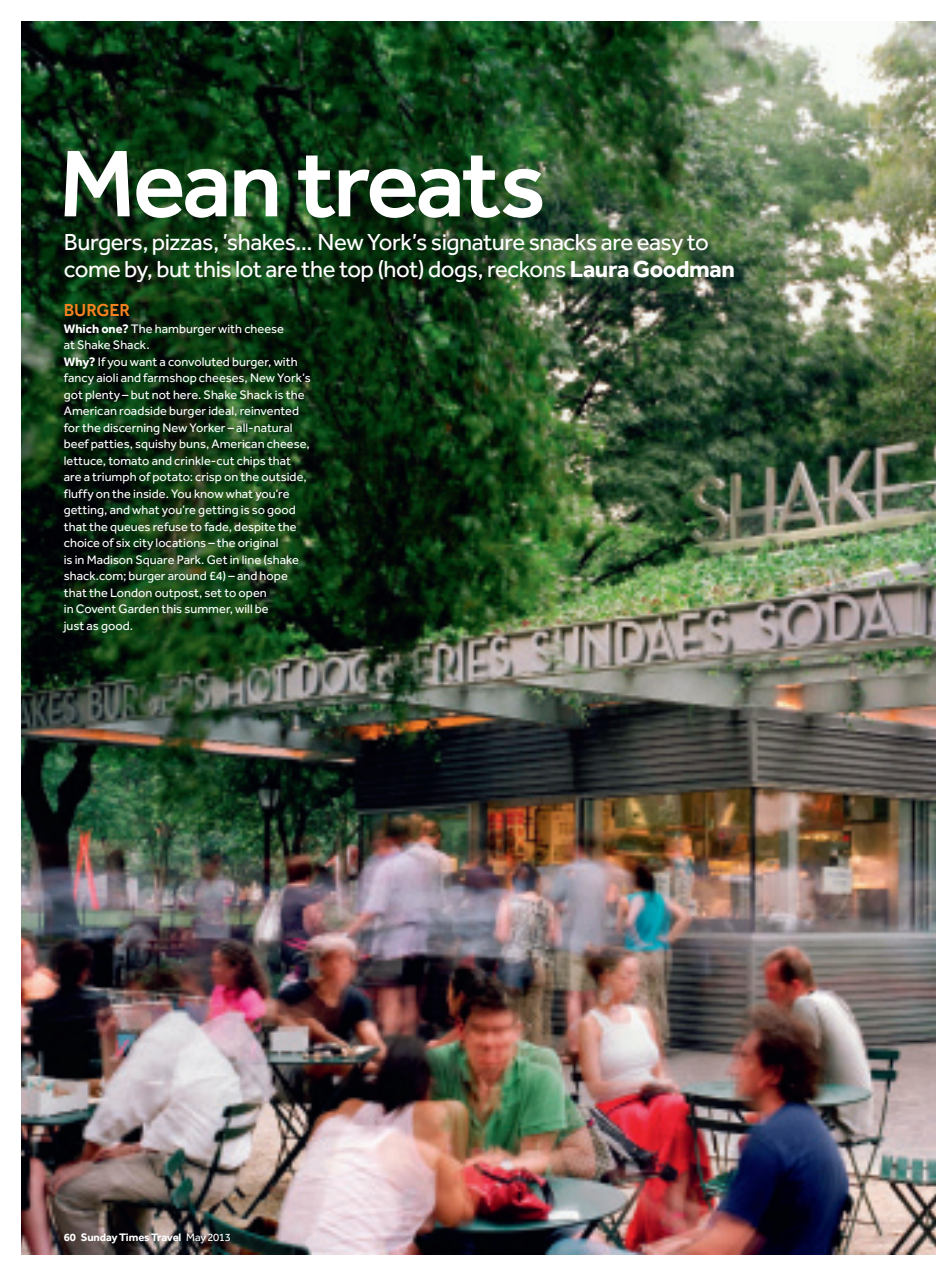
<style>
.page{position:relative;width:936px;height:1276px;background:#fff}
.page>*{position:absolute;margin:0;border:0;box-sizing:border-box;transform-origin:0 0}
.t1{font:500 97.8px "Effra";letter-spacing:-.03em;color:#fff}
.Sell{font:24px/27px "Effra";letter-spacing:-.02em;color:#fff}
.Body_copy_light{font:500 18px "Effra";letter-spacing:-.015em;color:#f58220}
.Body_copy_light-2{font:12.75px/16.5px "Effra";color:#fff}
.t2{font:700 11.25px "Effra";letter-spacing:-.01em;color:#fff}
.s1{font-weight:700}
.s2{font-weight:400}
</style>
<div class="page">
<img style="left:21px;top:21px;width:914px;height:1233px">
<p class="t1" style="left:58px;top:125px;width:489px">Mean treats</p>
<p class="Sell" style="left:64px;top:228px;width:672px">Burgers, pizzas, ’shakes… New York’s signature snacks are easy to come by, but this lot are the top (hot) dogs, reckons <span class="s1">Laura Goodman</span></p>
<p class="Body_copy_light" style="left:64px;top:299px;width:68px">BURGER</p>
<p class="Body_copy_light-2" style="left:64px;top:320px;width:222px"><span class="s1">Which one?</span> The hamburger with cheese at Shake Shack.</p>
<p class="Body_copy_light-2" style="left:64px;top:353px;width:248px"><span class="s1">Why?</span> If you want a convoluted burger, with fancy aioli and farmshop cheeses, New York’s got plenty – but not here. Shake Shack is the American roadside burger ideal, reinvented for the discerning New Yorker – all-natural beef patties, squishy buns, American cheese, lettuce, tomato and crinkle-cut chips that are a triumph of potato: crisp on the outside, fluffy on the inside. You know what you’re getting, and what you’re getting is so good that the queues refuse to fade, despite the choice of six city locations – the original<br>is in Madison Square Park. Get in line (shake shack.com; burger around £4) – and hope that the London outpost, set to open<br>in Covent Garden this summer, will be<br>just as good.</p>
<p class="t2" style="left:64px;top:1230px;width:169px">60 Sunday Times Travel <span class="s2">May 2013</span></p>
</div>
